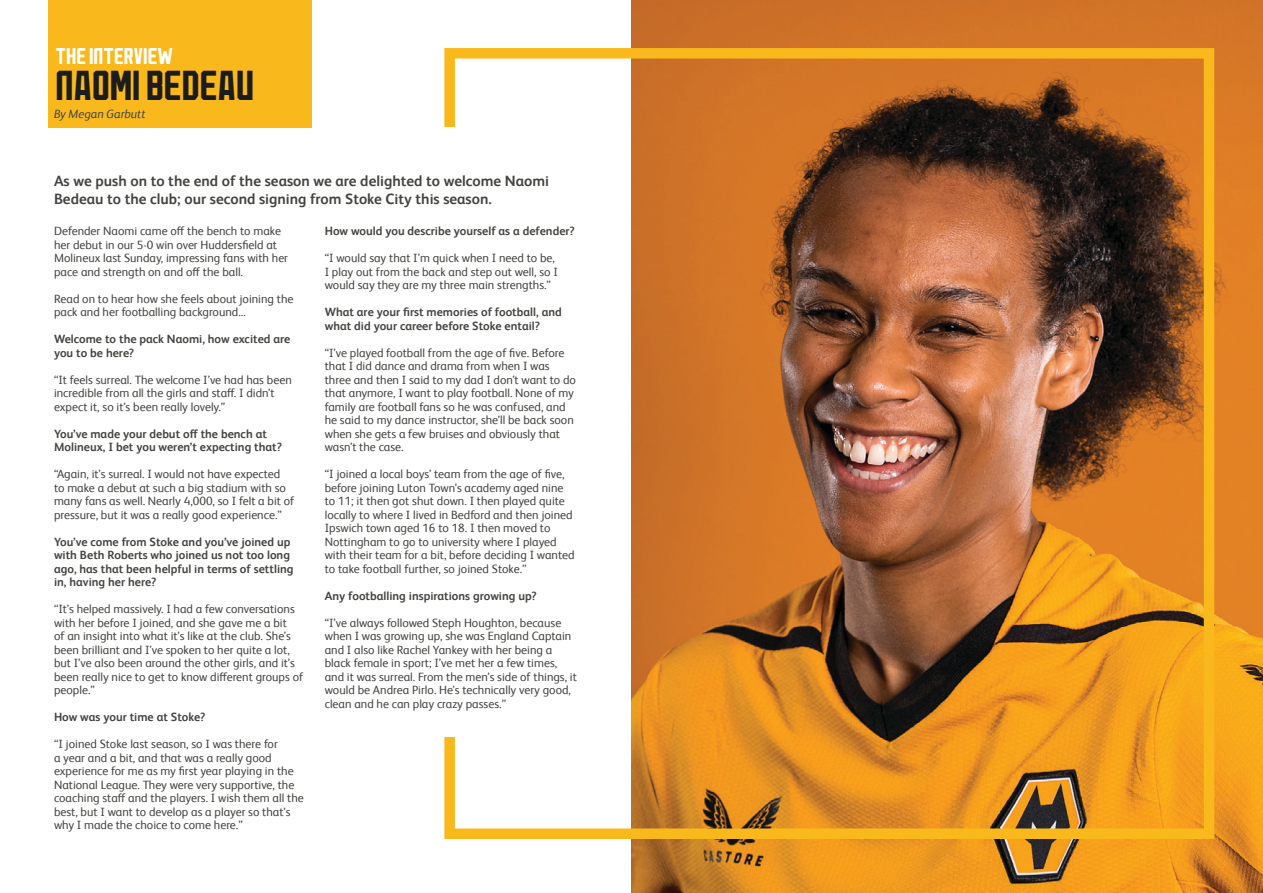
<style>
.page{position:relative;width:1263px;height:893px;background:#fff}
.page>*{position:absolute;margin:0;border:0;box-sizing:border-box;transform-origin:0 0}
.t1{font:43.95px "Wolves";color:#1c1c1b}
.t2{font:24px "Wolves";color:#fff}
.t3{font:700 15px/18px "FS Albert Pro";color:#434340}
.t4{font:12px/13.5px "FS Albert Pro";color:#434340}
.t5{font:700 12px/13.5px "FS Albert Pro";color:#434340}
.t6{font:italic 12px "FS Albert Pro";color:#434340}
</style>
<div class="page">
<img style="left:631px;top:0;width:632px;height:893px">
<div style="left:444px;top:48px;width:770px;height:791px;border:10px solid #f9b91c"></div>
<div style="left:428px;top:128px;width:31px;height:609px;background:#fff"></div>
<div style="left:48px;top:0;width:264px;height:128px;background:#f9b91c"></div>
<p class="t2" style="left:55px;top:48px;width:119px">THE INTERVIEW</p>
<p class="t1" style="left:55px;top:71px;width:200px">NAOMI BEDEAU</p>
<p class="t6" style="left:54px;top:105px;width:93px">By Megan Garbutt</p>
<p class="t3" style="left:54px;top:171px;width:497px">As we push on to the end of the season we are delighted to welcome Naomi<br>Bedeau to the club; our second signing from Stoke City this season.</p>
<p class="t4" style="left:54px;top:224px;width:236px">Defender Naomi came off the bench to make her debut in our 5-0 win over Huddersfield at Molineux last Sunday, impressing fans with her pace and strength on and off the ball.</p>
<p class="t4" style="left:54px;top:291px;width:241px">Read on to hear how she feels about joining the pack and her footballing background…</p>
<p class="t5" style="left:54px;top:332px;width:238px">Welcome to the pack Naomi, how excited are you to be here?</p>
<p class="t4" style="left:54px;top:372px;width:239px">“It feels surreal. The welcome I’ve had has been incredible from all the girls and staff. I didn’t expect it, so it’s been really lovely.”</p>
<p class="t5" style="left:54px;top:426px;width:229px">You’ve made your debut off the bench at<br>Molineux, I bet you weren’t expecting that?</p>
<p class="t4" style="left:54px;top:467px;width:242px">“Again, it’s surreal. I would not have expected<br>to make a debut at such a big stadium with so many fans as well. Nearly 4,000, so I felt a bit of pressure, but it was a really good experience.”</p>
<p class="t5" style="left:54px;top:534px;width:241px">You’ve come from Stoke and you’ve joined up with Beth Roberts who joined us not too long ago, has that been helpful in terms of settling in, having her here?</p>
<p class="t4" style="left:54px;top:602px;width:251px">“It’s helped massively. I had a few conversations with her before I joined, and she gave me a bit<br>of an insight into what it’s like at the club. She’s been brilliant and I’ve spoken to her quite a lot, but I’ve also been around the other girls, and it’s been really nice to get to know different groups of people.”</p>
<p class="t5" style="left:54px;top:710px;width:153px">How was your time at Stoke?</p>
<p class="t4" style="left:54px;top:737px;width:251px">“I joined Stoke last season, so I was there for<br>a year and a bit, and that was a really good experience for me as my first year playing in the National League. They were very supportive, the coaching staff and the players. I wish them all the best, but I want to develop as a player so that’s why I made the choice to come here.”</p>
<p class="t5" style="left:325px;top:224px;width:252px">How would you describe yourself as a defender?</p>
<p class="t4" style="left:325px;top:251px;width:235px">“I would say that I’m quick when I need to be,<br>I play out from the back and step out well, so I would say they are my three main strengths.”</p>
<p class="t5" style="left:325px;top:305px;width:239px">What are your first memories of football, and what did your career before Stoke entail?</p>
<p class="t4" style="left:325px;top:345px;width:253px">“I’ve played football from the age of five. Before that I did dance and drama from when I was three and then I said to my dad I don’t want to do that anymore, I want to play football. None of my family are football fans so he was confused, and he said to my dance instructor, she’ll be back soon when she gets a few bruises and obviously that wasn’t the case.</p>
<p class="t4" style="left:325px;top:467px;width:251px">“I joined a local boys’ team from the age of five, before joining Luton Town’s academy aged nine to 11; it then got shut down. I then played quite locally to where I lived in Bedford and then joined Ipswich town aged 16 to 18. I then moved to Nottingham to go to university where I played with their team for a bit, before deciding I wanted to take football further, so joined Stoke.”</p>
<p class="t5" style="left:325px;top:588px;width:214px">Any footballing inspirations growing up?</p>
<p class="t4" style="left:325px;top:615px;width:254px">“I’ve always followed Steph Houghton, because when I was growing up, she was England Captain and I also like Rachel Yankey with her being a black female in sport; I’ve met her a few times, and it was surreal. From the men’s side of things, it would be Andrea Pirlo. He’s technically very good, clean and he can play crazy passes.”</p>
</div>
